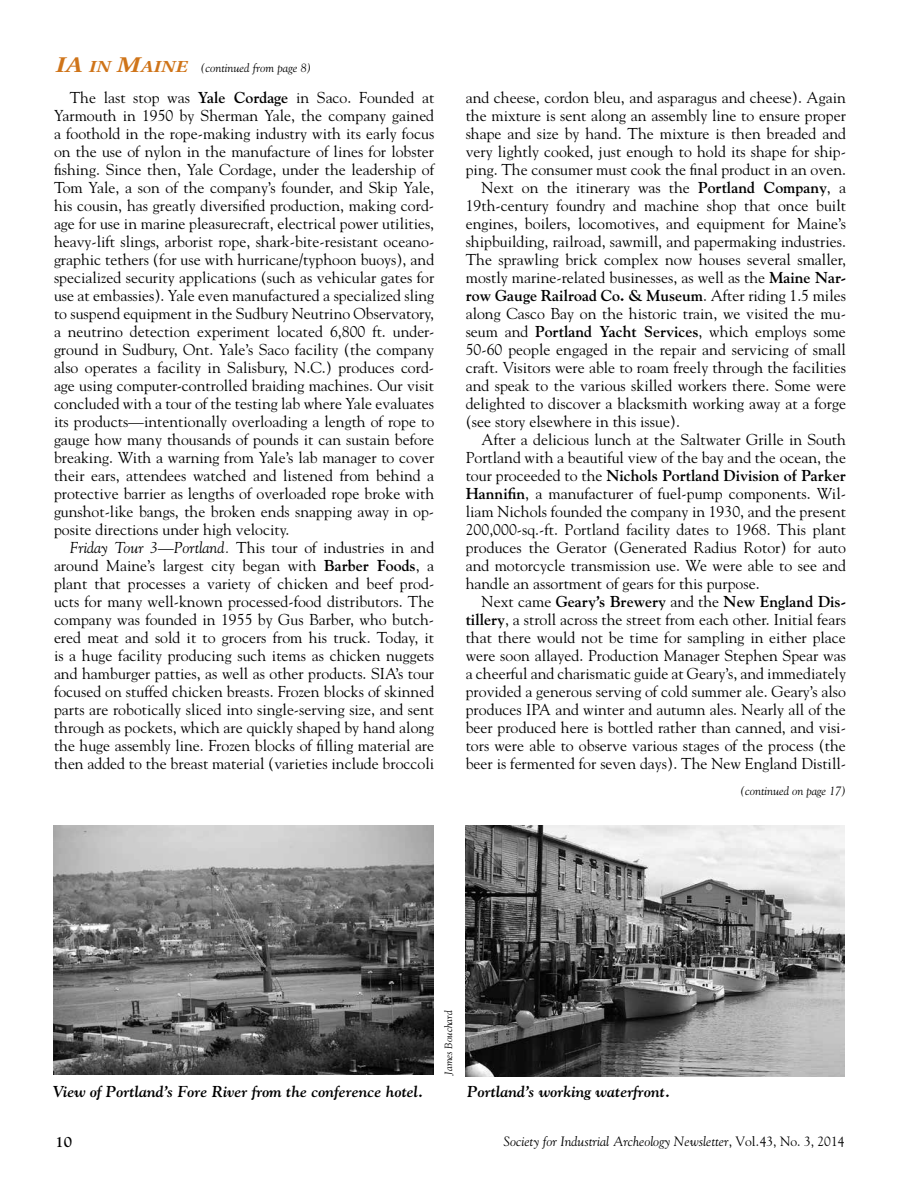
<style>
.page{position:relative;width:918px;height:1188px;background:#fff}
.page>*{position:absolute;margin:0;border:0;box-sizing:border-box;transform-origin:0 0}
.t1{font:15.75px/18px "Goudy Std";color:#000;text-align:justify}
.t2{font:700 15.75px "Goudy Std";color:#000}
.t3{font:italic 700 15.75px "Goudy Std";color:#000}
.t4{font:700 15px "Goudy Std";color:#000}
.t5{font:italic 13.5px "Goudy Std";color:#000}
.t6{font:italic 12px "Goudy Std";color:#000}
.t7{font:italic 10.5px "Goudy Std";color:#000}
.s1{font-family:"Utopia Std";font-weight:600;font-size:22.5px;color:#cf7419}
.s2{font-family:"Utopia Std";font-weight:600;font-size:16.8px;color:#cf7419}
.s3{font-weight:700}
.s4{font-style:italic}
.s5{font-weight:400}
.s6{font-style:normal}
</style>
<div class="page">
<img style="left:466px;top:825px;width:378px;height:252px">
<img style="left:53px;top:825px;width:381px;height:250px">
<p class="t6" style="left:56px;top:60px;width:257px"><span class="s1">IA</span> <span class="s2">IN</span> <span class="s1">M</span><span class="s2">AINE</span> (continued from page 8)</p>
<p class="t1" style="left:54px;top:88px;width:382px;text-indent:16px">The last stop was <span class="s3">Yale Cordage</span> in Saco. Founded at Yarmouth in 1950 by Sherman Yale, the company gained a foothold in the rope-making industry with its early focus on the use of nylon in the manufacture of lines for lobster fishing. Since then, Yale Cordage, under the leadership of Tom Yale, a son of the company’s founder, and Skip Yale, his cousin, has greatly diversified production, making cord&shy;age for use in marine pleasurecraft, electrical power utilities, heavy-lift slings, arborist rope, shark-bite-resistant oceano&shy;graphic tethers (for use with hurricane/typhoon buoys), and specialized security applications (such as vehicular gates for use at embassies). Yale even manufactured a specialized sling to suspend equipment in the Sudbury Neutrino Observatory, a neutrino detection experiment located 6,800 ft. under&shy;ground in Sudbury, Ont. Yale’s Saco facility (the company also operates a facility in Salisbury, N.C.) produces cord&shy;age using computer-controlled braiding machines. Our visit concluded with a tour of the testing lab where Yale evaluates its products—intentionally overloading a length of rope to gauge how many thousands of pounds it can sustain before breaking. With a warning from Yale’s lab manager to cover their ears, attendees watched and listened from behind a protective barrier as lengths of overloaded rope broke with gunshot-like bangs, the broken ends snapping away in op&shy;posite directions under high velocity.</p>
<p class="t1" style="left:54px;top:538px;width:382px;text-indent:16px"><span class="s4">Friday Tour 3—Portland.</span> This tour of industries in and around Maine’s largest city began with <span class="s3">Barber Foods</span>, a plant that processes a variety of chicken and beef prod&shy;ucts for many well-known processed-food distributors. The company was founded in 1955 by Gus Barber, who butch&shy;ered meat and sold it to grocers from his truck. Today, it is a huge facility producing such items as chicken nuggets and hamburger patties, as well as other products. SIA’s tour focused on stuffed chicken breasts. Frozen blocks of skinned parts are robotically sliced into single-serving size, and sent through as pockets, which are quickly shaped by hand along the huge assembly line. Frozen blocks of filling material are then added to the breast material (varieties include broccoli</p>
<p class="t1" style="left:466px;top:88px;width:382px">and cheese, cordon bleu, and asparagus and cheese). Again</p>
<p class="t1" style="left:466px;top:106px;width:382px">the mixture is sent along an assembly line to ensure proper</p>
<p class="t1" style="left:466px;top:124px;width:382px">shape and size by hand. The mixture is then breaded and</p>
<p class="t1" style="left:466px;top:142px;width:382px">very lightly cooked, just enough to hold its shape for ship-</p>
<p class="t1" style="left:466px;top:160px;width:382px">ping. The consumer must cook the final product in an oven.</p>
<p class="t1" style="left:482px;top:178px;width:366px">Next on the itinerary was the <span class="s3">Portland Company</span>, a</p>
<p class="t1" style="left:466px;top:196px;width:382px">19th-century foundry and machine shop that once built</p>
<p class="t1" style="left:466px;top:214px;width:382px">engines, boilers, locomotives, and equipment for Maine’s</p>
<p class="t1" style="left:466px;top:232px;width:382px">shipbuilding, railroad, sawmill, and papermaking industries.</p>
<p class="t1" style="left:466px;top:250px;width:382px">The sprawling brick complex now houses several smaller,</p>
<p class="t1" style="left:466px;top:268px;width:382px">mostly marine-related businesses, as well as the <span class="s3">Maine Nar-</span></p>
<p class="t2" style="left:466px;top:286px;width:382px">row Gauge Railroad Co. &amp; Museum<span class="s5">. After riding 1.5 miles</span></p>
<p class="t1" style="left:466px;top:304px;width:382px">along Casco Bay on the historic train, we visited the mu-</p>
<p class="t1" style="left:466px;top:322px;width:382px">seum and <span class="s3">Portland Yacht Services</span>, which employs some</p>
<p class="t1" style="left:466px;top:340px;width:382px">50-60 people engaged in the repair and servicing of small</p>
<p class="t1" style="left:466px;top:358px;width:382px">craft. Visitors were able to roam freely through the facilities</p>
<p class="t1" style="left:466px;top:376px;width:382px">and speak to the various skilled workers there. Some were</p>
<p class="t1" style="left:466px;top:394px;width:382px">delighted to discover a blacksmith working away at a forge</p>
<p class="t1" style="left:466px;top:412px;width:216px">(see story elsewhere in this issue).</p>
<p class="t1" style="left:482px;top:430px;width:366px">After a delicious lunch at the Saltwater Grille in South</p>
<p class="t1" style="left:466px;top:448px;width:382px">Portland with a beautiful view of the bay and the ocean, the</p>
<p class="t2" style="left:466px;top:466px;width:382px"><span class="s5">tour proceeded to the</span> Nichols Portland Division of Parker</p>
<p class="t1" style="left:466px;top:484px;width:382px"><span class="s3">Hannifin</span>, a manufacturer of fuel-pump components. Wil-</p>
<p class="t1" style="left:466px;top:502px;width:382px">liam Nichols founded the company in 1930, and the present</p>
<p class="t1" style="left:466px;top:520px;width:382px">200,000-sq.-ft. Portland facility dates to 1968. This plant</p>
<p class="t1" style="left:466px;top:538px;width:382px">produces the Gerator (Generated Radius Rotor) for auto</p>
<p class="t1" style="left:466px;top:556px;width:382px">and motorcycle transmission use. We were able to see and</p>
<p class="t1" style="left:466px;top:574px;width:295px">handle an assortment of gears for this purpose.</p>
<p class="t2" style="left:482px;top:592px;width:366px"><span class="s5">Next came</span> Geary’s Brewery <span class="s5">and the</span> New England Dis-</p>
<p class="t1" style="left:466px;top:610px;width:382px"><span class="s3">tillery</span>, a stroll across the street from each other. Initial fears</p>
<p class="t1" style="left:466px;top:628px;width:382px">that there would not be time for sampling in either place</p>
<p class="t1" style="left:466px;top:646px;width:382px">were soon allayed. Production Manager Stephen Spear was</p>
<p class="t1" style="left:466px;top:664px;width:382px">a cheerful and charismatic guide at Geary’s, and immediately</p>
<p class="t1" style="left:466px;top:682px;width:382px">provided a generous serving of cold summer ale. Geary’s also</p>
<p class="t1" style="left:466px;top:700px;width:382px">produces IPA and winter and autumn ales. Nearly all of the</p>
<p class="t1" style="left:466px;top:718px;width:382px">beer produced here is bottled rather than canned, and visi-</p>
<p class="t1" style="left:466px;top:736px;width:382px">tors were able to observe various stages of the process (the</p>
<p class="t1" style="left:466px;top:754px;width:382px">beer is fermented for seven days). The New England Distill-</p>
<p class="t6" style="left:740px;top:783px;width:107px">(continued on page 17)</p>
<p class="t7" style="left:442px;top:1075px;width:65px;rotate:-90deg">James Bouchard</p>
<p class="t3" style="left:53px;top:1081px;width:372px">View of Portland’s Fore River from the conference hotel.</p>
<p class="t3" style="left:467px;top:1081px;width:205px">Portland’s working waterfront.</p>
<p class="t4" style="left:56px;top:1133px;width:18px">10</p>
<p class="t5" style="left:503px;top:1133px;width:343px">Society for Industrial Archeology Newsletter<span class="s6">, Vol. 43, No. 3, 2014</span></p>
</div>
